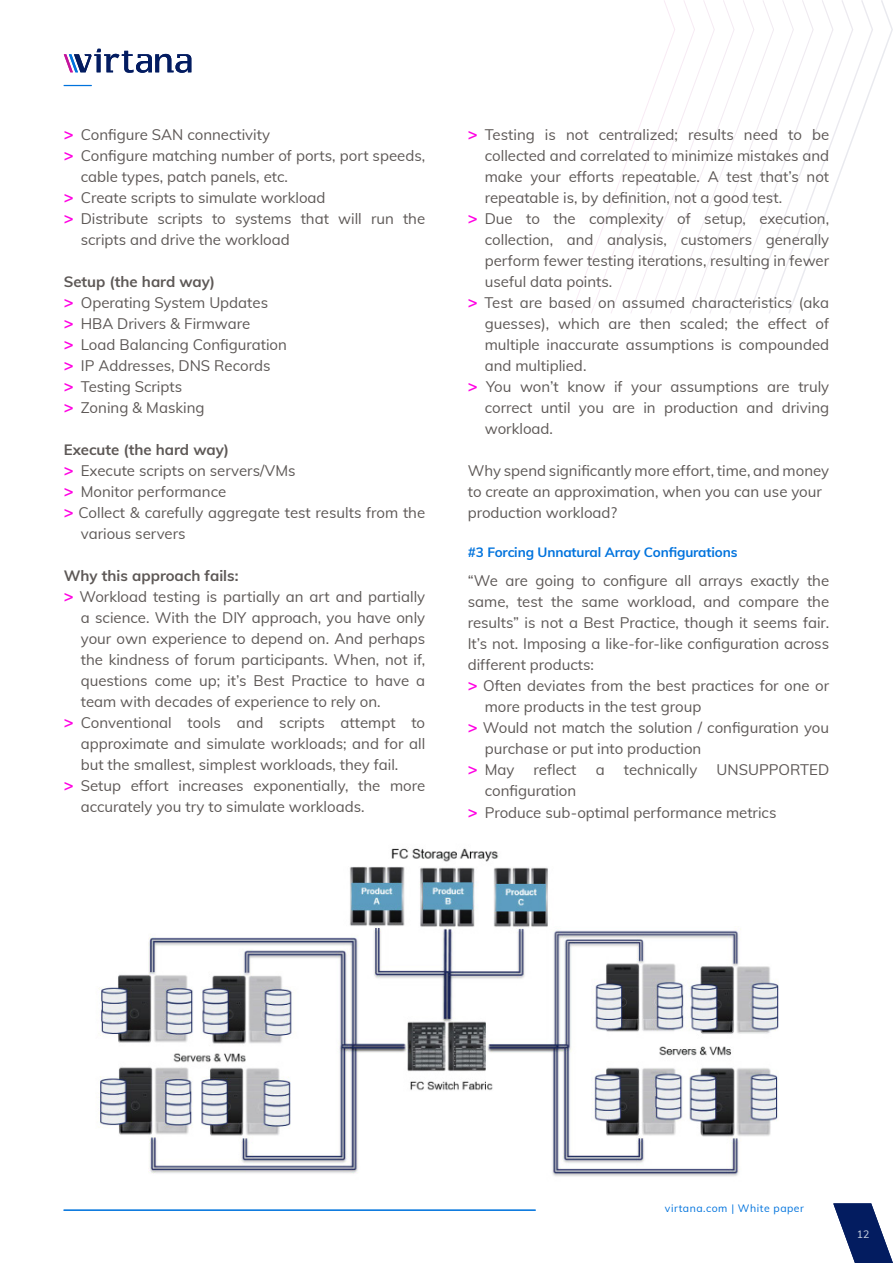
<style>
.page{position:relative;width:893px;height:1263px;background:#fff}
.page>*{position:absolute;margin:0;border:0;box-sizing:border-box;transform-origin:0 0}
._4__With_margin_left{font:15px/21px "Muli";color:#5d5856}
._2__Body_Copy{font:15px/21px "Muli";color:#5d5856}
._2__Body_Copy-2{font:700 15px "Muli";color:#5d5856}
._3__Title_2_blue{font:700 13.5px "Muli";letter-spacing:-.01em;color:#0073dd}
.t1{font:10.5px "Muli";letter-spacing:.05em;color:#0073dd}
.t2{font:10.5px "Muli";color:#d2dae7}
.s1{font-weight:700;font-size:16.5px;color:#ff00e3}
</style>
<div class="page">
<svg style="left:571px;top:0;width:322px;height:313px"></svg>
<hr style="left:64px;top:1209px;width:472px;height:2px;background:#0073dd">
<svg style="left:833px;top:1203px;width:60px;height:60px"></svg>
<svg style="left:64px;top:49px;width:127px;height:24px"></svg>
<svg style="left:64px;top:85px;width:28px;height:1px"></svg>
<img style="left:99px;top:848px;width:680px;height:329px">
<p class="_4__With_margin_left" style="left:64px;top:123px;width:208px"><span class="s1">&gt;</span> Configure SAN connectivity</p>
<p class="_4__With_margin_left" style="left:81px;top:144px;width:346px;text-indent:-17px"><span class="s1">&gt;</span> Configure matching number of ports, port speeds, cable types, patch panels, etc.</p>
<p class="_4__With_margin_left" style="left:64px;top:186px;width:263px"><span class="s1">&gt;</span> Create scripts to simulate workload</p>
<p class="_4__With_margin_left" style="left:81px;top:207px;width:346px;text-indent:-17px"><span class="s1">&gt;</span> Distribute scripts to systems that will run the scripts and drive the workload</p>
<p class="_2__Body_Copy-2" style="left:64px;top:271px;width:153px">Setup (the hard way)</p>
<p class="_4__With_margin_left" style="left:64px;top:291px;width:206px"><span class="s1">&gt;</span> Operating System Updates</p>
<p class="_4__With_margin_left" style="left:64px;top:312px;width:188px"><span class="s1">&gt;</span> HBA Drivers &amp; Firmware</p>
<p class="_4__With_margin_left" style="left:64px;top:333px;width:225px"><span class="s1">&gt;</span> Load Balancing Configuration</p>
<p class="_4__With_margin_left" style="left:64px;top:354px;width:208px"><span class="s1">&gt;</span> IP Addresses, DNS Records</p>
<p class="_4__With_margin_left" style="left:64px;top:375px;width:120px"><span class="s1">&gt;</span> Testing Scripts</p>
<p class="_4__With_margin_left" style="left:64px;top:396px;width:142px"><span class="s1">&gt;</span> Zoning &amp; Masking</p>
<p class="_2__Body_Copy-2" style="left:64px;top:439px;width:167px">Execute (the hard way)</p>
<p class="_4__With_margin_left" style="left:64px;top:459px;width:233px"><span class="s1">&gt;</span> Execute scripts on servers/VMs</p>
<p class="_4__With_margin_left" style="left:64px;top:480px;width:164px"><span class="s1">&gt;</span> Monitor performance</p>
<p class="_4__With_margin_left" style="left:81px;top:501px;width:346px;text-indent:-17px"><span class="s1">&gt;</span> Collect &amp; carefully aggregate test results from the various servers</p>
<p class="_2__Body_Copy-2" style="left:64px;top:565px;width:176px">Why this approach fails:</p>
<p class="_4__With_margin_left" style="left:81px;top:585px;width:346px;text-align:justify;text-indent:-17px"><span class="s1">&gt;</span> Workload testing is partially an art and partially a science. With the DIY approach, you have only your own experience to depend on. And perhaps the kindness of forum participants. When, not if, questions come up; it’s Best Practice to have a team with decades of experience to rely on.</p>
<p class="_4__With_margin_left" style="left:81px;top:711px;width:346px;text-align:justify;text-indent:-17px"><span class="s1">&gt;</span> Conventional tools and scripts attempt to approximate and simulate workloads; and for all but the smallest, simplest workloads, they fail.</p>
<p class="_4__With_margin_left" style="left:81px;top:774px;width:346px;text-indent:-17px"><span class="s1">&gt;</span> Setup effort increases exponentially, the more accurately you try to simulate workloads.</p>
<p class="_4__With_margin_left" style="left:485px;top:123px;width:346px;text-align:justify;text-indent:-17px"><span class="s1">&gt;</span> Testing is not centralized; results need to be collected and correlated to minimize mistakes and make your efforts repeatable. A test that’s not repeatable is, by definition, not a good test.</p>
<p class="_4__With_margin_left" style="left:485px;top:207px;width:346px;text-align:justify;text-indent:-17px"><span class="s1">&gt;</span> Due to the complexity of setup, execution, collection, and analysis, customers generally perform fewer testing iterations, resulting in fewer useful data points.</p>
<p class="_4__With_margin_left" style="left:485px;top:291px;width:346px;text-align:justify;text-indent:-17px"><span class="s1">&gt;</span> Test are based on assumed characteristics (aka guesses), which are then scaled; the effect of multiple inaccurate assumptions is compounded and multiplied.</p>
<p class="_4__With_margin_left" style="left:485px;top:375px;width:346px;text-align:justify;text-indent:-17px"><span class="s1">&gt;</span> You won’t know if your assumptions are truly correct until you are in production and driving workload.</p>
<p class="_2__Body_Copy" style="left:468px;top:459px;width:363px">Why spend significantly more effort, time, and money to create an approximation, when you can use your</p>
<p class="_2__Body_Copy" style="left:468px;top:501px;width:151px">production workload?</p>
<p class="_3__Title_2_blue" style="left:468px;top:542px;width:271px">#3 Forcing Unnatural Array Configurations</p>
<p class="_2__Body_Copy" style="left:468px;top:570px;width:363px;text-align:justify">“We are going to configure all arrays exactly the same, test the same workload, and compare the results” is not a Best Practice, though it seems fair.<br>It’s not. Imposing a like-for-like configuration across different products:</p>
<p class="_4__With_margin_left" style="left:485px;top:675px;width:346px;text-indent:-17px"><span class="s1">&gt;</span> Often deviates from the best practices for one or more products in the test group</p>
<p class="_4__With_margin_left" style="left:485px;top:717px;width:346px;text-indent:-17px"><span class="s1">&gt;</span> Would not match the solution / configuration you purchase or put into production</p>
<p class="_4__With_margin_left" style="left:468px;top:759px;width:48px"><span class="s1">&gt;</span> May</p>
<p class="_4__With_margin_left" style="left:534px;top:759px;width:44px">reflect</p>
<p class="_4__With_margin_left" style="left:596px;top:759px;width:10px">a</p>
<p class="_4__With_margin_left" style="left:624px;top:759px;width:75px">technically</p>
<p class="_4__With_margin_left" style="left:717px;top:759px;width:114px">UNSUPPORTED</p>
<p class="_4__With_margin_left" style="left:485px;top:780px;width:93px">configuration</p>
<p class="_4__With_margin_left" style="left:468px;top:801px;width:310px"><span class="s1">&gt;</span> Produce sub-optimal performance metrics</p>
<p class="t1" style="left:665px;top:1201px;width:141px">virtana.com | White paper</p>
<p class="t2" style="left:857px;top:1227px;width:14px">12</p>
</div>
